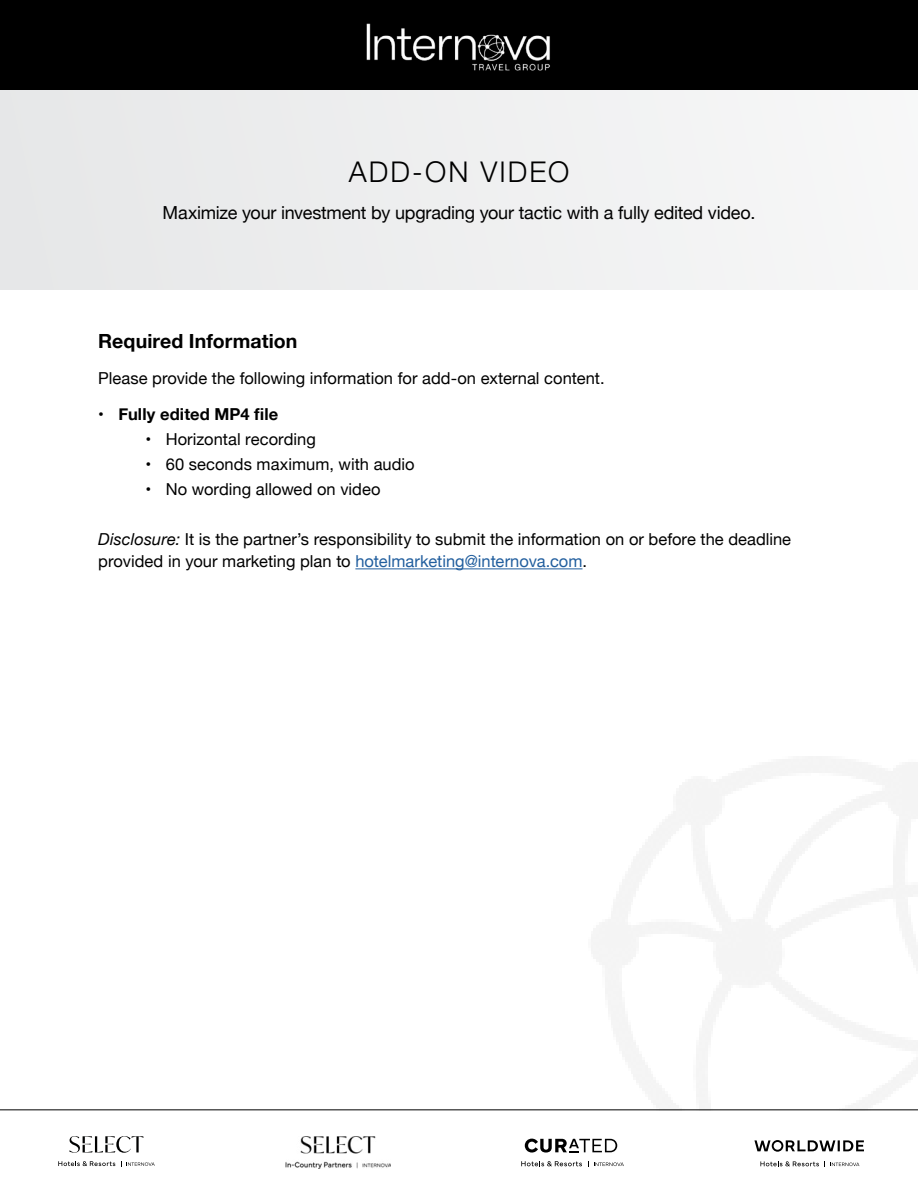
<style>
.page{position:relative;width:918px;height:1188px;background:#fff}
.page>*{position:absolute;margin:0;border:0;box-sizing:border-box;transform-origin:0 0}
.t1{font:300 28.5px "Helvetica Neue";letter-spacing:.07em;color:#000}
.t2{font:700 19.5px "Helvetica Neue";letter-spacing:.005em;color:#000}
.t3{font:18px "Helvetica Neue";letter-spacing:-.015em;color:#000}
.t4{font:16.5px/22.5px "Helvetica Neue";color:#000}
.t5{font:700 16.5px "Helvetica Neue";letter-spacing:.01em;color:#000}
.s1{font-style:italic}
.s2{color:#215e9e}
</style>
<div class="page">
<div style="left:0;top:90px;width:918px;height:200px;background:#efeff0"></div>
<div style="left:0;top:0;width:918px;height:89px;background:#000"></div>
<img style="left:366px;top:23px;width:184px;height:48px">
<hr style="left:355px;top:568px;width:228px;height:1px;background:#215e9e">
<hr style="left:0;top:1110px;width:918px;height:1px;background:#000">
<img style="left:583px;top:756px;width:335px;height:354px">
<svg style="left:58px;top:1161px;width:57px;height:5px"></svg>
<svg style="left:121px;top:1161px;width:34px;height:6px"></svg>
<svg style="left:69px;top:1136px;width:75px;height:17px"></svg>
<img style="left:285px;top:1136px;width:106px;height:32px">
<svg style="left:521px;top:1161px;width:61px;height:5px"></svg>
<svg style="left:588px;top:1161px;width:36px;height:6px"></svg>
<svg style="left:525px;top:1139px;width:92px;height:14px"></svg>
<svg style="left:760px;top:1161px;width:59px;height:5px"></svg>
<svg style="left:830px;top:1162px;width:29px;height:5px"></svg>
<svg style="left:754px;top:1140px;width:110px;height:12px"></svg>
<h1 class="t1" style="left:349px;top:149px;width:222px">ADD-ON VIDEO</h1>
<p class="t3" style="left:163px;top:200px;width:594px">Maximize your investment by upgrading your tactic with a fully edited video.</p>
<p class="t2" style="left:98px;top:325px;width:201px">Required Information</p>
<p class="t4" style="left:98px;top:367px;width:508px">Please provide the following information for add-on external content.</p>
<p class="t5" style="left:98px;top:401px;width:182px">• Fully edited MP4 file</p>
<p class="t4" style="left:146px;top:429px;width:172px">• Horizontal recording</p>
<p class="t4" style="left:146px;top:454px;width:271px">• 60 seconds maximum, with audio</p>
<p class="t4" style="left:146px;top:479px;width:237px">• No wording allowed on video</p>
<p class="t4" style="left:98px;top:529px;width:694px"><span class="s1">Disclosure:</span> It is the partner’s responsibility to submit the information on or before the deadline provided in your marketing plan to <span class="s2">hotelmarketing@internova.com</span>.</p>
</div>
